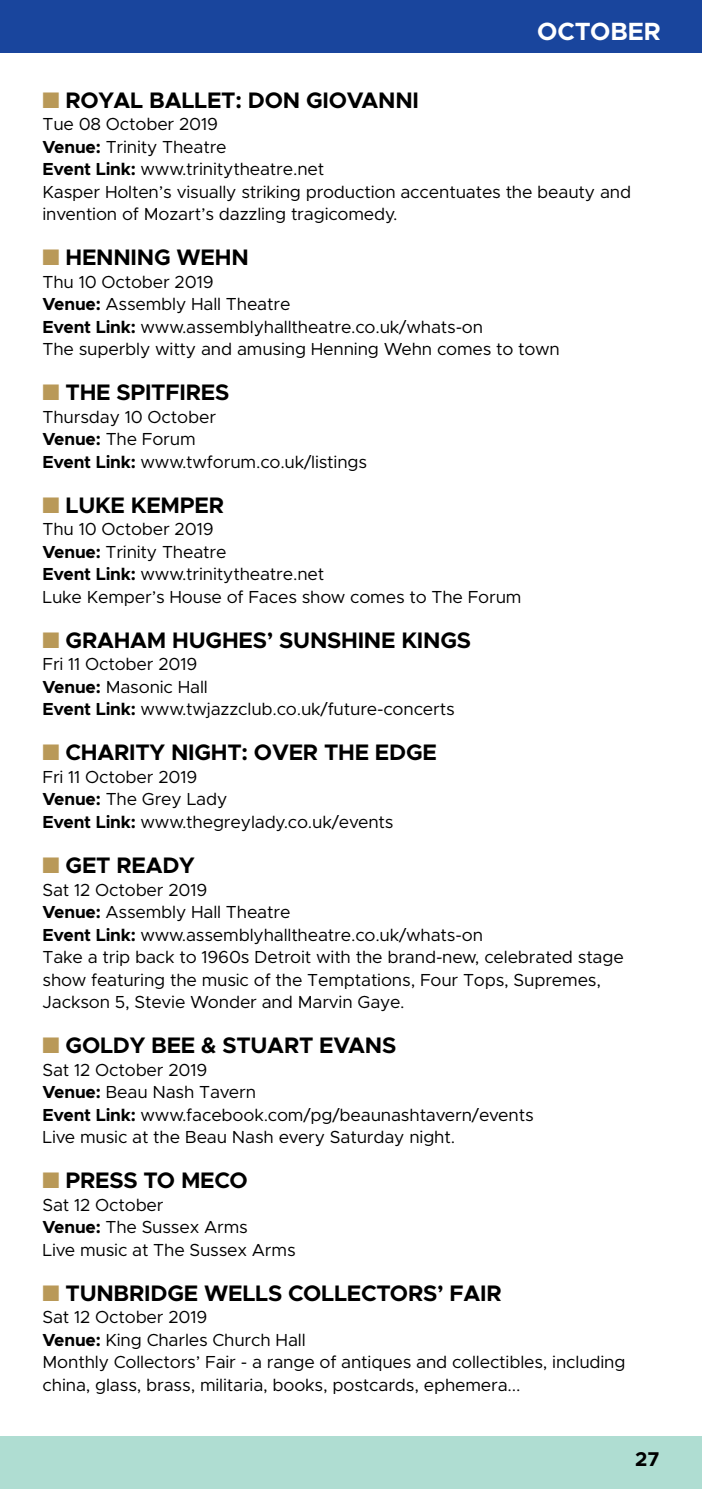
<style>
.page{position:relative;width:702px;height:1489px;background:#fff}
.page>*{position:absolute;margin:0;border:0;box-sizing:border-box;transform-origin:0 0}
.t1{font:700 25px "Metropolis";color:#fff}
.t2{font:700 22.5px "Metropolis";letter-spacing:-.01em;color:#000}
.t3{font:700 20px "Metropolis";color:#000}
.t4{font:17.5px/22.5px "Metropolis";letter-spacing:-.01em;color:#000}
.s1{color:#b99958}
.s2{font-weight:700}
</style>
<div class="page">
<div style="left:0;top:0;width:702px;height:52px;background:#19459d"></div>
<div style="left:0;top:1436px;width:702px;height:52px;background:#afddd2"></div>
<h1 class="t1" style="left:537px;top:15px;width:19px">OCTOBER</h1>
<p class="t2" style="left:43px;top:86px;width:378px"><span class="s1">■</span> ROYAL BALLET: DON GIOVANNI</p>
<p class="t4" style="left:43px;top:113px;width:590px">Tue 08 October 2019<br><span class="s2">VENUE:</span> Trinity Theatre<br><span class="s2">EVENT LINK:</span> www.trinitytheatre.net<br>Kasper Holten’s visually striking production accentuates the beauty and invention of Mozart’s dazzling tragicomedy.</p>
<p class="t2" style="left:43px;top:243px;width:208px"><span class="s1">■</span> HENNING WEHN</p>
<p class="t4" style="left:43px;top:270px;width:519px">Thu 10 October 2019<br><span class="s2">VENUE:</span> Assembly Hall Theatre<br><span class="s2">EVENT LINK:</span> www.assemblyhalltheatre.co.uk/whats-on<br>The superbly witty and amusing Henning Wehn comes to town</p>
<p class="t2" style="left:43px;top:378px;width:188px"><span class="s1">■</span> THE SPITFIRES</p>
<p class="t4" style="left:43px;top:405px;width:326px">Thursday 10 October<br><span class="s2">VENUE:</span> The Forum<br><span class="s2">EVENT LINK:</span> www.twforum.co.uk/listings</p>
<p class="t2" style="left:43px;top:491px;width:183px"><span class="s1">■</span> LUKE KEMPER</p>
<p class="t4" style="left:43px;top:518px;width:480px">Thu 10 October 2019<br><span class="s2">VENUE:</span> Trinity Theatre<br><span class="s2">EVENT LINK:</span> www.trinitytheatre.net<br>Luke Kemper’s House of Faces show comes to The Forum</p>
<p class="t2" style="left:43px;top:626px;width:430px"><span class="s1">■</span> GRAHAM HUGHES’ SUNSHINE KINGS</p>
<p class="t4" style="left:43px;top:653px;width:414px">Fri 11 October 2019<br><span class="s2">VENUE:</span> Masonic Hall<br><span class="s2">EVENT LINK:</span> www.twjazzclub.co.uk/future-concerts</p>
<p class="t2" style="left:43px;top:738px;width:396px"><span class="s1">■</span> CHARITY NIGHT: OVER THE EDGE</p>
<p class="t4" style="left:43px;top:765px;width:352px">Fri 11 October 2019<br><span class="s2">VENUE:</span> The Grey Lady<br><span class="s2">EVENT LINK:</span> www.thegreylady.co.uk/events</p>
<p class="t2" style="left:43px;top:851px;width:154px"><span class="s1">■</span> GET READY</p>
<p class="t4" style="left:43px;top:878px;width:582px">Sat 12 October 2019<br><span class="s2">VENUE:</span> Assembly Hall Theatre<br><span class="s2">EVENT LINK:</span> www.assemblyhalltheatre.co.uk/whats-on<br>Take a trip back to 1960s Detroit with the brand-new, celebrated stage show featuring the music of the Temptations, Four Tops, Supremes, Jackson 5, Stevie Wonder and Marvin Gaye.</p>
<p class="t2" style="left:43px;top:1031px;width:355px"><span class="s1">■</span> GOLDY BEE &amp; STUART EVANS</p>
<p class="t4" style="left:43px;top:1058px;width:492px">Sat 12 October 2019<br><span class="s2">VENUE:</span> Beau Nash Tavern<br><span class="s2">EVENT LINK:</span> www.facebook.com/pg/beaunashtavern/events Live music at the Beau Nash every Saturday night.</p>
<p class="t2" style="left:43px;top:1166px;width:207px"><span class="s1">■</span> PRESS TO MECO</p>
<p class="t4" style="left:43px;top:1193px;width:255px">Sat 12 October<br><span class="s2">VENUE:</span> The Sussex Arms<br>Live music at The Sussex Arms</p>
<p class="t2" style="left:43px;top:1278px;width:460px"><span class="s1">■</span> TUNBRIDGE WELLS COLLECTORS’ FAIR</p>
<p class="t4" style="left:43px;top:1305px;width:584px">Sat 12 October 2019<br><span class="s2">VENUE:</span> King Charles Church Hall<br>Monthly Collectors’ Fair - a range of antiques and collectibles, including china, glass, brass, militaria, books, postcards, ephemera...</p>
<p class="t3" style="left:635px;top:1445px;width:26px">27</p>
</div>
